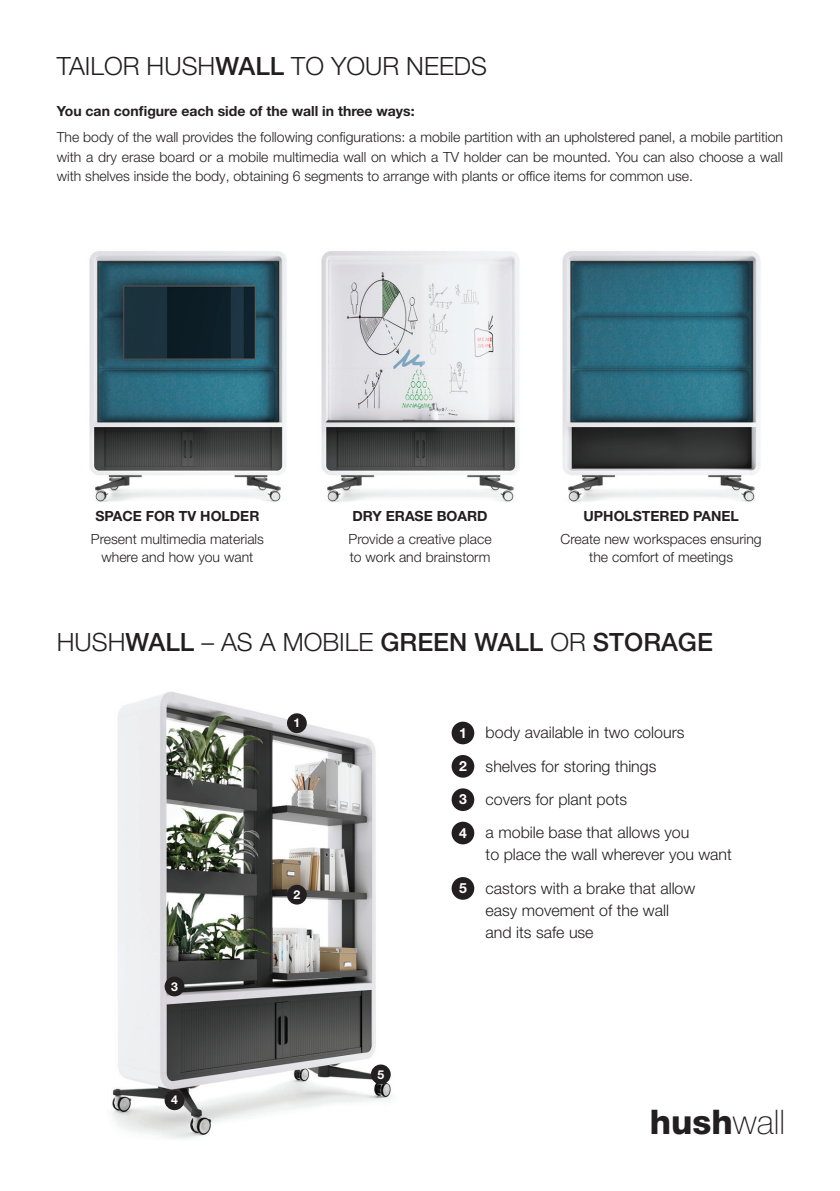
<style>
.page{position:relative;width:840px;height:1191px;background:#fff}
.page>*{position:absolute;margin:0;border:0;box-sizing:border-box;transform-origin:0 0}
.tekst_blok_lewa_gora{font:800 34px "Helvetica Neue LT Pro";color:#231f20}
.haslo_lewa_gora{font:500 25.2px "Helvetica Neue LT Pro";color:#231f20}
.haslo_lewa_gora-2{font:300 25.2px "Helvetica Neue LT Pro";color:#231f20}
.WYPUNKT{font:300 16px/22px "Helvetica Neue LT Pro";color:#231f20}
.tekst_blok_lewa_gora-2{font:300 14px/18px "Helvetica Neue LT Pro";color:#231f20;text-align:center}
.tekst_blok_lewa_gora-3{font:700 14px "Helvetica Neue LT Pro";color:#231f20}
.haslo_lewa_gora-3{font:700 14px "Helvetica Neue LT Pro";color:#231f20}
.t1{font:700 14px "Helvetica Neue LT Pro";color:#fff}
.t2{font:700 12.2px "Helvetica Neue LT Pro";color:#fff}
.s1{font-weight:500}
.s2{font-weight:300}
.s3{font-weight:100}
</style>
<div class="page">
<img style="left:89px;top:251px;width:198px;height:251px">
<img style="left:321px;top:251px;width:198px;height:251px">
<img style="left:562px;top:251px;width:199px;height:251px">
<img style="left:111px;top:692px;width:281px;height:447px">
<div style="left:164px;top:1090px;width:20px;height:20px;background:#231f20;border-radius:50%"></div>
<div style="left:371px;top:1064px;width:19px;height:20px;background:#231f20;border-radius:50%"></div>
<div style="left:164px;top:976px;width:20px;height:20px;background:#231f20;border-radius:50%"></div>
<div style="left:287px;top:884px;width:19px;height:20px;background:#231f20;border-radius:50%"></div>
<div style="left:287px;top:713px;width:19px;height:20px;background:#231f20;border-radius:50%"></div>
<div style="left:451px;top:721px;width:23px;height:23px;background:#231f20;border-radius:50%"></div>
<div style="left:451px;top:755px;width:23px;height:22px;background:#231f20;border-radius:50%"></div>
<div style="left:451px;top:788px;width:23px;height:23px;background:#231f20;border-radius:50%"></div>
<div style="left:451px;top:821px;width:23px;height:23px;background:#231f20;border-radius:50%"></div>
<div style="left:451px;top:877px;width:23px;height:22px;background:#231f20;border-radius:50%"></div>
<p class="haslo_lewa_gora-2" style="left:57px;top:50px;width:431px">TAILOR HUSH<span class="s1">WALL</span> TO YOUR NEEDS</p>
<p class="haslo_lewa_gora-3" style="left:57px;top:102px;width:359px">You can configure each side of the wall in three ways:</p>
<p class="tekst_blok_lewa_gora-2" style="left:57px;top:127px;width:727px;line-height:19.6px;text-align:justify">The body of the wall provides the following configurations: a mobile partition with an upholstered panel, a mobile partition with a dry erase board or a mobile multimedia wall on which a TV holder can be mounted. You can also choose a wall with shelves inside the body, obtaining 6 segments to arrange with plants or office items for common use.</p>
<p class="tekst_blok_lewa_gora-3" style="left:95px;top:507px;width:165px">SPACE FOR TV HOLDER</p>
<p class="tekst_blok_lewa_gora-2" style="left:91px;top:530px;width:174px">Present multimedia materials where and how you want</p>
<p class="tekst_blok_lewa_gora-3" style="left:352px;top:507px;width:136px">DRY ERASE BOARD</p>
<p class="tekst_blok_lewa_gora-2" style="left:348px;top:530px;width:144px;text-align:left">Provide a creative place to work and brainstorm</p>
<p class="tekst_blok_lewa_gora-3" style="left:583px;top:507px;width:157px">UPHOLSTERED PANEL</p>
<p class="tekst_blok_lewa_gora-2" style="left:560px;top:530px;width:202px">Create new workspaces ensuring the comfort of meetings</p>
<p class="haslo_lewa_gora" style="left:57px;top:626px;width:657px"><span class="s2">HUSH</span>WALL <span class="s2">– AS A MOBILE</span> GREEN WALL <span class="s2">OR</span> STORAGE</p>
<p class="t2" style="left:171px;top:978px;width:8px">3</p>
<p class="t2" style="left:171px;top:1092px;width:8px">4</p>
<p class="t2" style="left:293px;top:715px;width:8px">1</p>
<p class="t2" style="left:293px;top:886px;width:8px">2</p>
<p class="t2" style="left:377px;top:1066px;width:8px">5</p>
<p class="t1" style="left:459px;top:724px;width:9px">1</p>
<p class="WYPUNKT" style="left:485px;top:721px;width:200px">body available in two colours</p>
<p class="t1" style="left:459px;top:757px;width:9px">2</p>
<p class="WYPUNKT" style="left:485px;top:754px;width:172px">shelves for storing things</p>
<p class="t1" style="left:459px;top:790px;width:9px">3</p>
<p class="WYPUNKT" style="left:485px;top:788px;width:143px">covers for plant pots</p>
<p class="t1" style="left:459px;top:824px;width:9px">4</p>
<p class="WYPUNKT" style="left:485px;top:821px;width:248px">a mobile base that allows you<br>to place the wall wherever you want</p>
<p class="t1" style="left:459px;top:879px;width:9px">5</p>
<p class="WYPUNKT" style="left:485px;top:876px;width:211px">castors with a brake that allow easy movement of the wall and its safe use</p>
<p class="tekst_blok_lewa_gora" style="left:649px;top:1102px;width:137px">hush<span class="s3">wall</span></p>
</div>
